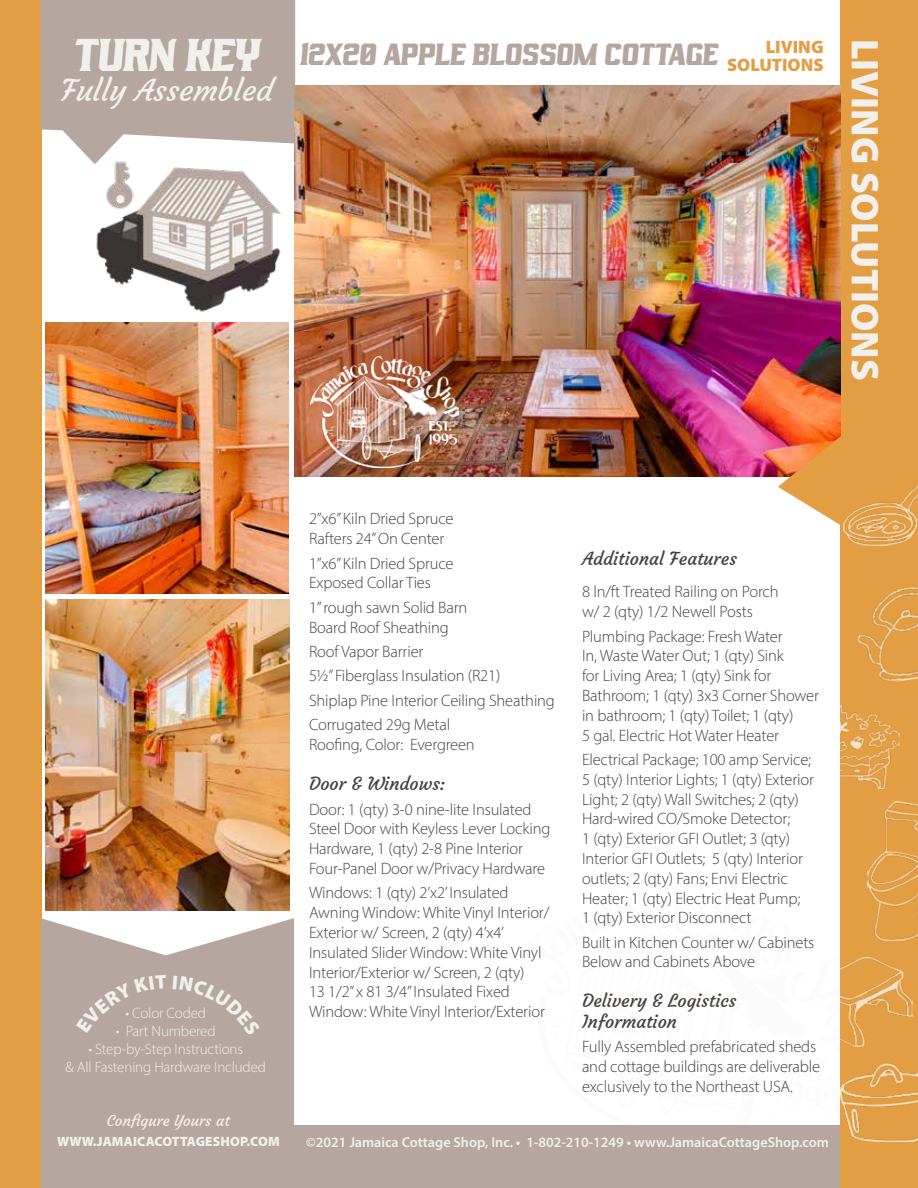
<style>
.page{position:relative;width:918px;height:1188px;background:#fff}
.page>*{position:absolute;margin:0;border:0;box-sizing:border-box;transform-origin:0 0}
.t1{font:45px "Rust";color:#f2f0ed}
.t2{font:900 39px "Myriad Pro";color:#f2f0ed}
.t3{font:30px "Rust";color:#b5a79f}
.t4{font:30px "Courgette";color:#f2f0ed}
.t5{font:18px/21.6px "Courgette";color:#47403e}
.t6{font:900 18px/18px "Myriad Pro";color:#e39e43;text-align:right}
.t7{font:300 16.5px/19.8px "Myriad Pro";letter-spacing:-.01em;color:#47403e}
.t8{font:300 15px/18px "Myriad Pro";letter-spacing:-.01em;color:#f2f0ed;text-align:center}
.t9{font:15px "Courgette";color:#f2f0ed}
.t10{font:600 14.25px "Myriad Pro";color:#f2f0ed}
.t11{font:900 13.5px "Myriad Pro";letter-spacing:.01em;color:#f2f0ed}
</style>
<div class="page">
<div style="left:294px;top:1125px;width:546px;height:63px;background:#b5a79f"></div>
<div style="left:0;top:0;width:41px;height:1188px;background:#e39e43"></div>
<div style="left:840px;top:0;width:78px;height:1188px;background:#e39e43"></div>
<img style="left:840px;top:706px;width:59px;height:83px">
<img style="left:844px;top:486px;width:74px;height:60px">
<img style="left:841px;top:1063px;width:77px;height:79px">
<img style="left:840px;top:958px;width:72px;height:89px">
<img style="left:857px;top:586px;width:61px;height:96px">
<img style="left:868px;top:801px;width:50px;height:139px">
<img style="left:96px;top:164px;width:185px;height:148px">
<svg style="left:40px;top:918px;width:254px;height:270px;background:#bbaea6"></svg>
<svg style="left:40px;top:0;width:255px;height:164px;background:#bfb3ac"></svg>
<img style="left:294px;top:86px;width:547px;height:391px">
<img style="left:46px;top:599px;width:244px;height:312px">
<img style="left:45px;top:322px;width:244px;height:272px">
<img style="left:310px;top:356px;width:148px;height:112px">
<svg style="left:778px;top:435px;width:63px;height:90px"></svg>
<div style="left:76px;top:975px;width:91px;height:58px;background:#b5a79f"></div>
<div style="left:173px;top:975px;width:87px;height:61px;background:#b5a79f"></div>
<h1 class="t1" style="left:73px;top:34px;width:188px">TURN KEY</h1>
<h3 class="t4" style="left:60px;top:71px;width:214px">Fully Assembled</h3>
<h3 class="t3" style="left:300px;top:40px;width:419px">12X20 APPLE BLOSSOM COTTAGE</h3>
<p class="t6" style="left:727px;top:37px;width:98px">LIVING<br>SOLUTIONS</p>
<h2 class="t2" style="left:891px;top:39px;width:343px;rotate:90deg">LIVING SOLUTIONS</h2>
<p class="t8" style="left:125px;top:1004px;width:82px">• Color Coded</p>
<p class="t8" style="left:116px;top:1022px;width:101px">• Part Numbered</p>
<p class="t8" style="left:66px;top:1040px;width:202px">• Step-by-Step Instructions<br>&amp; All Fastening Hardware Included</p>
<p class="t9" style="left:107px;top:1112px;width:124px">Configure Yours at</p>
<p class="t11" style="left:57px;top:1132px;width:224px">WWW.JAMAICACOTTAGESHOP.COM</p>
<p class="t7" style="left:309px;top:509px;width:146px">2”x6” Kiln Dried Spruce<br>Rafters 24” On Center</p>
<p class="t7" style="left:309px;top:553px;width:146px">1”x6” Kiln Dried Spruce<br>Exposed Collar Ties</p>
<p class="t7" style="left:309px;top:597px;width:160px">1” rough sawn Solid Barn<br>Board Roof Sheathing</p>
<p class="t7" style="left:309px;top:639px;width:247px;line-height:24.3px">Roof Vapor Barrier<br>5½” Fiberglass Insulation (R21)<br>Shiplap Pine Interior Ceiling Sheathing<br>Corrugated 29g Metal</p>
<p class="t7" style="left:309px;top:734px;width:167px">Roofing, Color: Evergreen</p>
<p class="t5" style="left:309px;top:773px;width:138px">Door &amp; Windows:</p>
<p class="t7" style="left:309px;top:799px;width:243px">Door: 1 (qty) 3-0 nine-lite Insulated Steel Door with Keyless Lever Locking Hardware, 1 (qty) 2-8 Pine Interior Four-Panel Door w/Privacy Hardware</p>
<p class="t7" style="left:309px;top:883px;width:242px">Windows: 1 (qty) 2’x2’ Insulated Awning Window: White Vinyl Interior/ Exterior w/ Screen, 2 (qty) 4’x4’ Insulated Slider Window: White Vinyl Interior/Exterior w/ Screen, 2 (qty)<br>13 1/2” x 81 3/4” Insulated Fixed Window: White Vinyl Interior/Exterior</p>
<p class="t5" style="left:582px;top:548px;width:157px">Additional Features</p>
<p class="t7" style="left:582px;top:582px;width:198px">8 ln/ft Treated Railing on Porch w/ 2 (qty) 1/2 Newell Posts</p>
<p class="t7" style="left:582px;top:626px;width:238px">Plumbing Package: Fresh Water<br>In, Waste Water Out; 1 (qty) Sink<br>for Living Area; 1 (qty) Sink for<br>Bathroom; 1 (qty) 3x3 Corner Shower in bathroom; 1 (qty) Toilet; 1 (qty)<br>5 gal. Electric Hot Water Heater</p>
<p class="t7" style="left:582px;top:749px;width:234px">Electrical Package; 100 amp Service; 5 (qty) Interior Lights; 1 (qty) Exterior Light; 2 (qty) Wall Switches; 2 (qty)<br>Hard-wired CO/Smoke Detector;<br>1 (qty) Exterior GFI Outlet; 3 (qty)<br>Interior GFI Outlets; 5 (qty) Interior outlets; 2 (qty) Fans; Envi Electric Heater; 1 (qty) Electric Heat Pump;<br>1 (qty) Exterior Disconnect</p>
<p class="t7" style="left:582px;top:932px;width:234px">Built in Kitchen Counter w/ Cabinets<br>Below and Cabinets Above</p>
<p class="t5" style="left:582px;top:989px;width:156px">Delivery &amp; Logistics<br>Information</p>
<p class="t7" style="left:582px;top:1037px;width:240px">Fully Assembled prefabricated sheds and cottage buildings are deliverable exclusively to the Northeast USA.</p>
<p class="t10" style="left:306px;top:1133px;width:524px">©2021 Jamaica Cottage Shop, Inc. • 1-802-210-1249 • www.JamaicaCottageShop.com</p>
</div>
